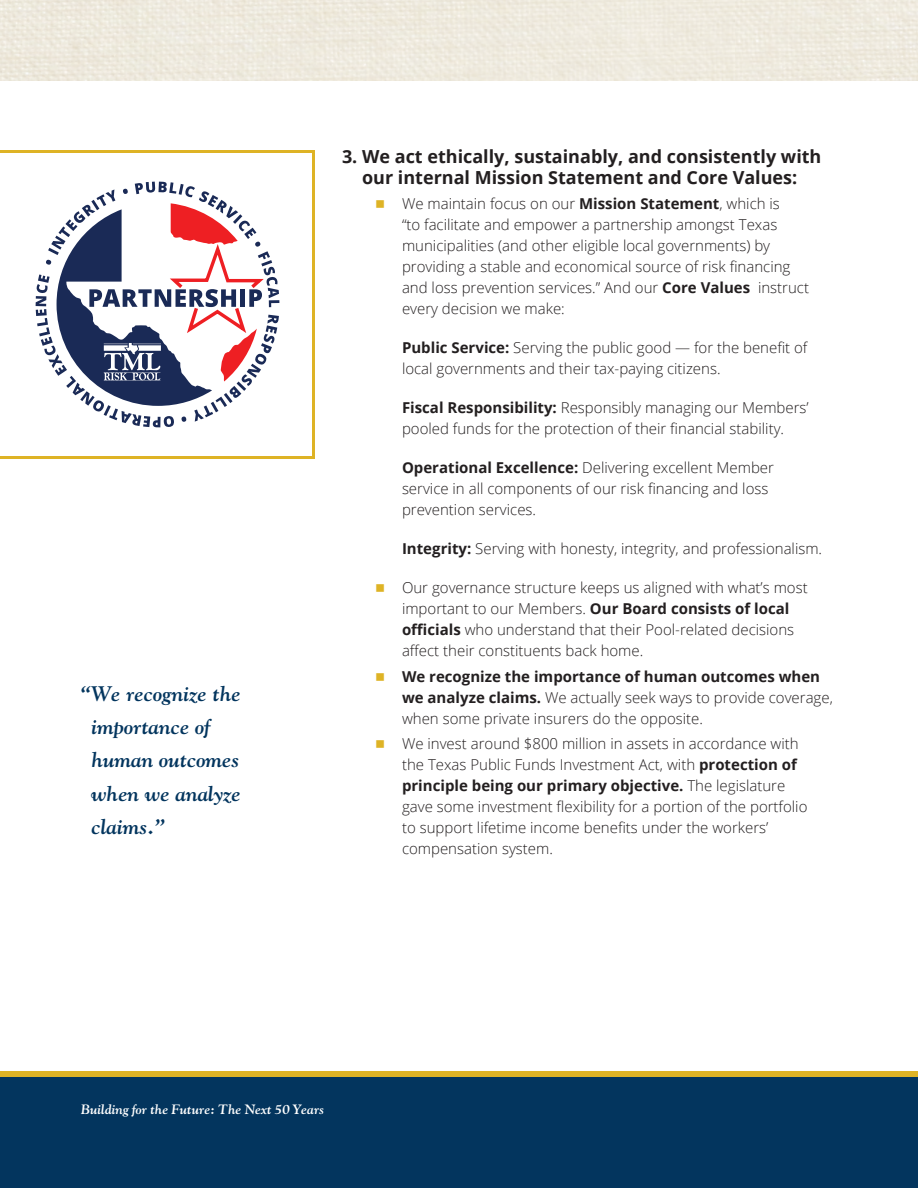
<style>
.page{position:relative;width:918px;height:1188px;background:#fff}
.page>*{position:absolute;margin:0;border:0;box-sizing:border-box;transform-origin:0 0}
.Pull_quote{font:italic 700 21px/33.3px "Goudy";color:#03355e}
.Folio_left{font:21px "Open Sans";color:#fff}
.bc1{font:700 18px/21px "Open Sans";color:#231f20;text-align:center}
.bc1_indent{font:300 15px/21px "Open Sans";color:#231f20}
.Footer_phrase{font:italic 700 13.5px "Goudy";color:#fff}
.s1{font-weight:700}
</style>
<div class="page">
<svg style="left:0;top:150px;width:315px;height:309px"></svg>
<div style="left:0;top:1077px;width:918px;height:111px;background:#03355e"></div>
<div style="left:0;top:1071px;width:918px;height:6px;background:#deb325"></div>
<p class="Pull_quote" style="left:92px;top:676px;width:151px;text-indent:-10px">“We recognize the importance of human outcomes when we analyze claims.”</p>
<p class="bc1" style="left:342px;top:145px;width:481px">3. We act ethically, sustainably, and consistently with our internal Mission Statement and Core Values:</p>
<p class="bc1_indent" style="left:402px;top:193px;width:409px">We maintain focus on our <span class="s1">Mission Statement</span>, which is<br>“to facilitate and empower a partnership amongst Texas municipalities (and other eligible local governments) by providing a stable and economical source of risk financing and loss prevention services.” And our <span class="s1">Core Values</span> instruct every decision we make:</p>
<p class="bc1_indent" style="left:402px;top:337px;width:407px"><span class="s1">Public Service:</span> Serving the public good — for the benefit of local governments and their tax-paying citizens.</p>
<p class="bc1_indent" style="left:402px;top:397px;width:408px"><span class="s1">Fiscal Responsibility:</span> Responsibly managing our Members’ pooled funds for the protection of their financial stability.</p>
<p class="bc1_indent" style="left:402px;top:457px;width:374px"><span class="s1">Operational Excellence:</span> Delivering excellent Member service in all components of our risk financing and loss prevention services.</p>
<p class="bc1_indent" style="left:402px;top:538px;width:422px"><span class="s1">Integrity:</span> Serving with honesty, integrity, and professionalism.</p>
<p class="bc1_indent" style="left:402px;top:577px;width:407px">Our governance structure keeps us aligned with what’s most important to our Members. <span class="s1">Our Board consists of local officials</span> who understand that their Pool-related decisions affect their constituents back home.</p>
<p class="bc1_indent" style="left:402px;top:666px;width:432px"><span class="s1">We recognize the importance of human outcomes when we analyze claims.</span> We actually seek ways to provide coverage, when some private insurers do the opposite.</p>
<p class="bc1_indent" style="left:402px;top:733px;width:407px">We invest around $800 million in assets in accordance with the Texas Public Funds Investment Act, with <span class="s1">protection of principle being our primary objective.</span> The legislature gave some investment flexibility for a portion of the portfolio to support lifetime income benefits under the workers’ compensation system.</p>
<p class="Folio_left" style="left:81px;top:1086px;width:14px">6</p>
<p class="Footer_phrase" style="left:81px;top:1101px;width:245px">Building for the Future: The Next 50 Years</p>
</div>
